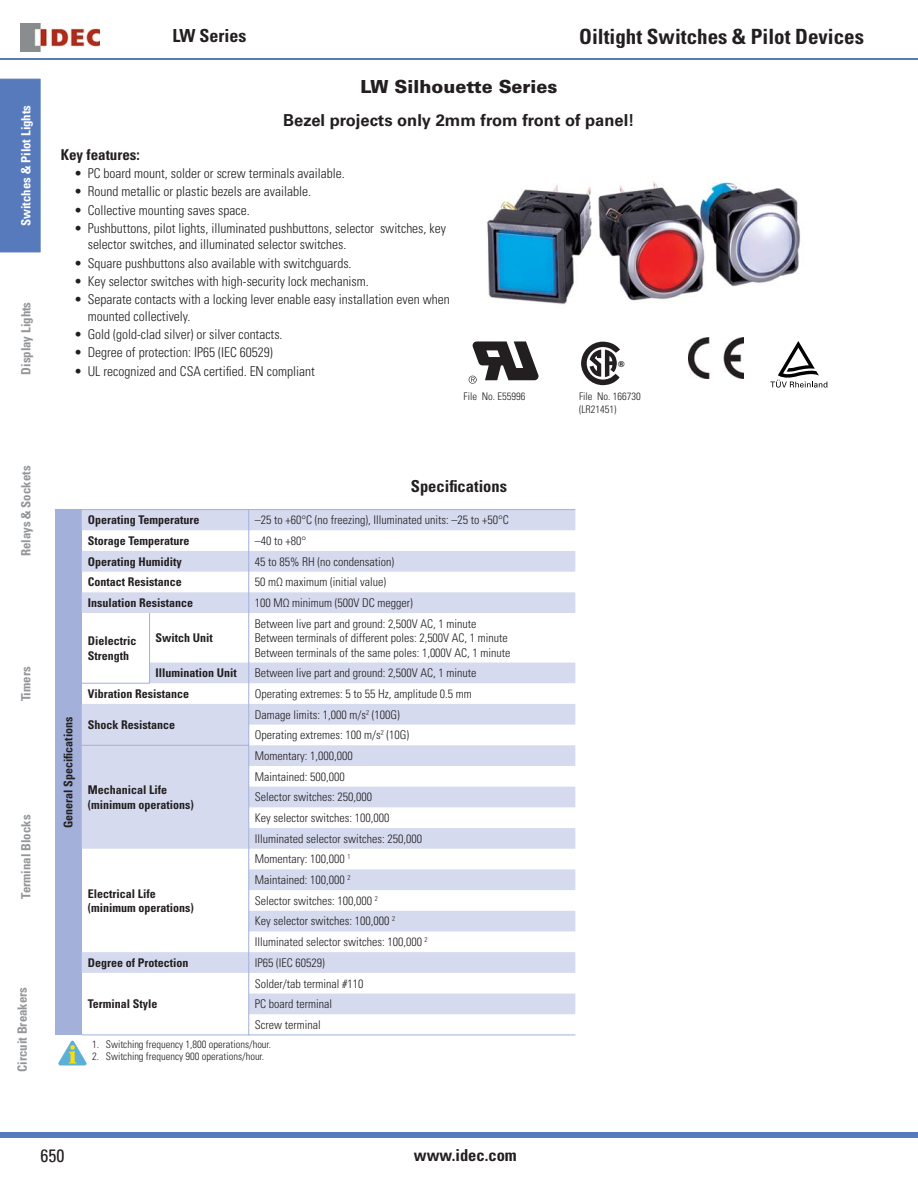
<style>
.page{position:relative;width:918px;height:1188px;background:#fff}
.page>*{position:absolute;margin:0;border:0;box-sizing:border-box;transform-origin:0 0}
.t1{font:700 condensed 21px "Univers LT Std";color:#231f20}
.t2{font:900 18px "Univers LT Std";color:#231f20}
.t3{font:700 condensed 18px "Univers LT Std";color:#231f20}
.t4{font:condensed 18px "Univers LT Std";color:#231f20}
.t5{font:700 16.5px "Univers LT Std";color:#231f20}
.t6{font:700 condensed 16.5px "Univers LT Std";color:#231f20}
.t7{font:700 condensed 15px "Univers LT Std";color:#231f20}
.t8{font:300 condensed 13.5px/16.2px "Univers LT Std";color:#231f20}
.t9{font:700 condensed 12.75px "Univers LT Std";color:#939598}
.t10{font:700 condensed 12.75px "Univers LT Std";color:#fff}
.t11{font:300 condensed 12px/20.7px "Univers LT Std";color:#231f20}
.t12{font:700 condensed 12px/14.4px "Univers LT Std";color:#231f20}
.t13{font:300 condensed 10.5px/12.6px "Univers LT Std";color:#231f20}
.t14{font:900 8.1px "Univers LT Std";color:#231f20}
</style>
<div class="page">
<img style="left:20px;top:24px;width:80px;height:27px">
<hr style="left:40px;top:80px;width:1px;height:172px;background:#577abc">
<div style="left:0;top:79px;width:40px;height:174px;background:#577abc"></div>
<div style="left:0;top:1132px;width:918px;height:6px;background:#577abc"></div>
<hr style="left:0;top:59px;width:918px;height:1px;background:#577abc">
<img style="left:487px;top:178px;width:313px;height:127px">
<svg style="left:770px;top:341px;width:57px;height:47px"></svg>
<svg style="left:581px;top:342px;width:39px;height:43px"></svg>
<img style="left:689px;top:338px;width:55px;height:40px">
<svg style="left:469px;top:341px;width:70px;height:43px"></svg>
<div style="left:55px;top:510px;width:27px;height:525px;background:#a3b1da"></div>
<svg style="left:82px;top:510px;width:493px;height:504px"></svg>
<svg style="left:248px;top:510px;width:1px;height:103px"></svg>
<hr style="left:149px;top:613px;width:1px;height:50px;background:#a3b1da">
<hr style="left:248px;top:613px;width:1px;height:50px;background:#a3b1da">
<svg style="left:149px;top:663px;width:1px;height:20px"></svg>
<svg style="left:248px;top:663px;width:1px;height:372px"></svg>
<hr style="left:82px;top:683px;width:68px;height:1px;background:#a3b1da">
<hr style="left:82px;top:745px;width:167px;height:1px;background:#a3b1da">
<hr style="left:55px;top:509px;width:520px;height:1px;background:#a3b1da">
<hr style="left:82px;top:1035px;width:167px;height:1px;background:#a3b1da">
<hr style="left:249px;top:1035px;width:326px;height:1px;background:#a3b1da">
<svg style="left:58px;top:1041px;width:29px;height:24px"></svg>
<p class="t10" style="left:20px;top:226px;width:123px;rotate:-90deg">Switches &amp; Pilot Lights</p>
<p class="t9" style="left:20px;top:375px;width:74px;rotate:-90deg">Display Lights</p>
<p class="t9" style="left:20px;top:556px;width:92px;rotate:-90deg">Relays &amp; Sockets</p>
<p class="t9" style="left:20px;top:701px;width:36px;rotate:-90deg">Timers</p>
<p class="t9" style="left:20px;top:899px;width:86px;rotate:-90deg">Terminal Blocks</p>
<p class="t9" style="left:16px;top:1072px;width:86px;rotate:-90deg">Circuit Breakers</p>
<h2 class="t3" style="left:172px;top:27px;width:75px">LW Series</h2>
<h1 class="t1" style="left:579px;top:27px;width:286px">Oiltight Switches &amp; Pilot Devices</h1>
<h2 class="t2" style="left:361px;top:78px;width:198px">LW Silhouette Series</h2>
<h3 class="t5" style="left:283px;top:112px;width:353px">Bezel projects only 2mm from front of panel!</h3>
<p class="t7" style="left:61px;top:147px;width:81px">Key features:</p>
<p class="t8" style="left:74px;top:166px;width:272px">• PC board mount, solder or screw terminals available.</p>
<p class="t8" style="left:74px;top:184px;width:238px">• Round metallic or plastic bezels are available.</p>
<p class="t8" style="left:74px;top:203px;width:177px">• Collective mounting saves space.</p>
<p class="t8" style="left:88px;top:221px;width:360px;text-indent:-14px">• Pushbuttons, pilot lights, illuminated pushbuttons, selector switches, key selector switches, and illuminated selector switches.</p>
<p class="t8" style="left:74px;top:256px;width:279px">• Square pushbuttons also available with switchguards.</p>
<p class="t8" style="left:74px;top:274px;width:296px">• Key selector switches with high-security lock mechanism.</p>
<p class="t8" style="left:88px;top:292px;width:364px;text-indent:-14px">• Separate contacts with a locking lever enable easy installation even when mounted collectively.</p>
<p class="t8" style="left:74px;top:327px;width:210px">• Gold (gold-clad silver) or silver contacts.</p>
<p class="t8" style="left:74px;top:345px;width:200px">• Degree of protection: IP65 (IEC 60529)</p>
<p class="t8" style="left:74px;top:364px;width:242px">• UL recognized and CSA certified. EN compliant</p>
<p class="t13" style="left:464px;top:391px;width:63px">File No. E55996</p>
<h3 class="t6" style="left:411px;top:479px;width:98px">Specifications</h3>
<p class="t12" style="left:62px;top:828px;width:113px;rotate:-90deg">General Specifications</p>
<p class="t12" style="left:88px;top:513px;width:113px">Operating Temperature</p>
<p class="t11" style="left:255px;top:510px;width:256px">–25 to +60°C (no freezing), Illuminated units: –25 to +50°C</p>
<p class="t12" style="left:88px;top:534px;width:103px">Storage Temperature</p>
<p class="t11" style="left:255px;top:531px;width:53px">–40 to +80°</p>
<p class="t12" style="left:88px;top:555px;width:95px">Operating Humidity</p>
<p class="t11" style="left:255px;top:552px;width:141px">45 to 85% RH (no condensation)</p>
<p class="t12" style="left:88px;top:576px;width:96px">Contact Resistance</p>
<p class="t11" style="left:255px;top:572px;width:133px">50 mΩ maximum (initial value)</p>
<p class="t12" style="left:88px;top:596px;width:107px">Insulation Resistance</p>
<p class="t11" style="left:255px;top:593px;width:160px">100 MΩ minimum (500V DC megger)</p>
<p class="t12" style="left:88px;top:634px;width:50px">Dielectric<br>Strength</p>
<p class="t12" style="left:156px;top:631px;width:59px">Switch Unit</p>
<p class="t11" style="left:255px;top:617px;width:257px;line-height:14.4px">Between live part and ground: 2,500V AC, 1 minute<br>Between terminals of different poles: 2,500V AC, 1 minute<br>Between terminals of the same poles: 1,000V AC, 1 minute</p>
<p class="t12" style="left:156px;top:666px;width:83px">Illumination Unit</p>
<p class="t11" style="left:255px;top:663px;width:223px">Between live part and ground: 2,500V AC, 1 minute</p>
<p class="t12" style="left:88px;top:687px;width:103px">Vibration Resistance</p>
<p class="t11" style="left:255px;top:684px;width:219px">Operating extremes: 5 to 55 Hz, amplitude 0.5 mm</p>
<p class="t12" style="left:88px;top:718px;width:89px">Shock Resistance</p>
<p class="t11" style="left:255px;top:705px;width:156px">Damage limits: 1,000 m/s<sup>2</sup> (100G)<br>Operating extremes: 100 m/s<sup>2</sup> (10G)</p>
<p class="t12" style="left:88px;top:783px;width:107px">Mechanical Life (minimum operations)</p>
<p class="t12" style="left:88px;top:887px;width:107px">Electrical Life (minimum operations)</p>
<p class="t11" style="left:255px;top:746px;width:169px">Momentary: 1,000,000<br>Maintained: 500,000<br>Selector switches: 250,000<br>Key selector switches: 100,000<br>Illuminated selector switches: 250,000</p>
<p class="t11" style="left:255px;top:850px;width:175px">Momentary: 100,000 <sup>1<br></sup>Maintained: 100,000 <sup>2<br></sup>Selector switches: 100,000 <sup>2<br></sup>Key selector switches: 100,000 <sup>2<br></sup>Illuminated selector switches: 100,000 <sup>2</sup></p>
<p class="t12" style="left:88px;top:956px;width:102px">Degree of Protection</p>
<p class="t11" style="left:255px;top:953px;width:71px">IP65 (IEC 60529)</p>
<p class="t12" style="left:88px;top:997px;width:71px">Terminal Style</p>
<p class="t11" style="left:255px;top:974px;width:110px">Solder/tab terminal #110<br>PC board terminal<br>Screw terminal</p>
<p class="t13" style="left:92px;top:1038px;width:180px">1. Switching frequency 1,800 operations/hour.</p>
<p class="t13" style="left:92px;top:1051px;width:173px">2. Switching frequency 900 operations/hour.</p>
<p class="t14" style="left:618px;top:360px;width:8px">®</p>
<p class="t13" style="left:579px;top:391px;width:63px">File No. 166730 (LR21451)</p>
<h2 class="t4" style="left:40px;top:1147px;width:25px">650</h2>
<h3 class="t6" style="left:414px;top:1148px;width:104px">www.idec.com</h3>
</div>
